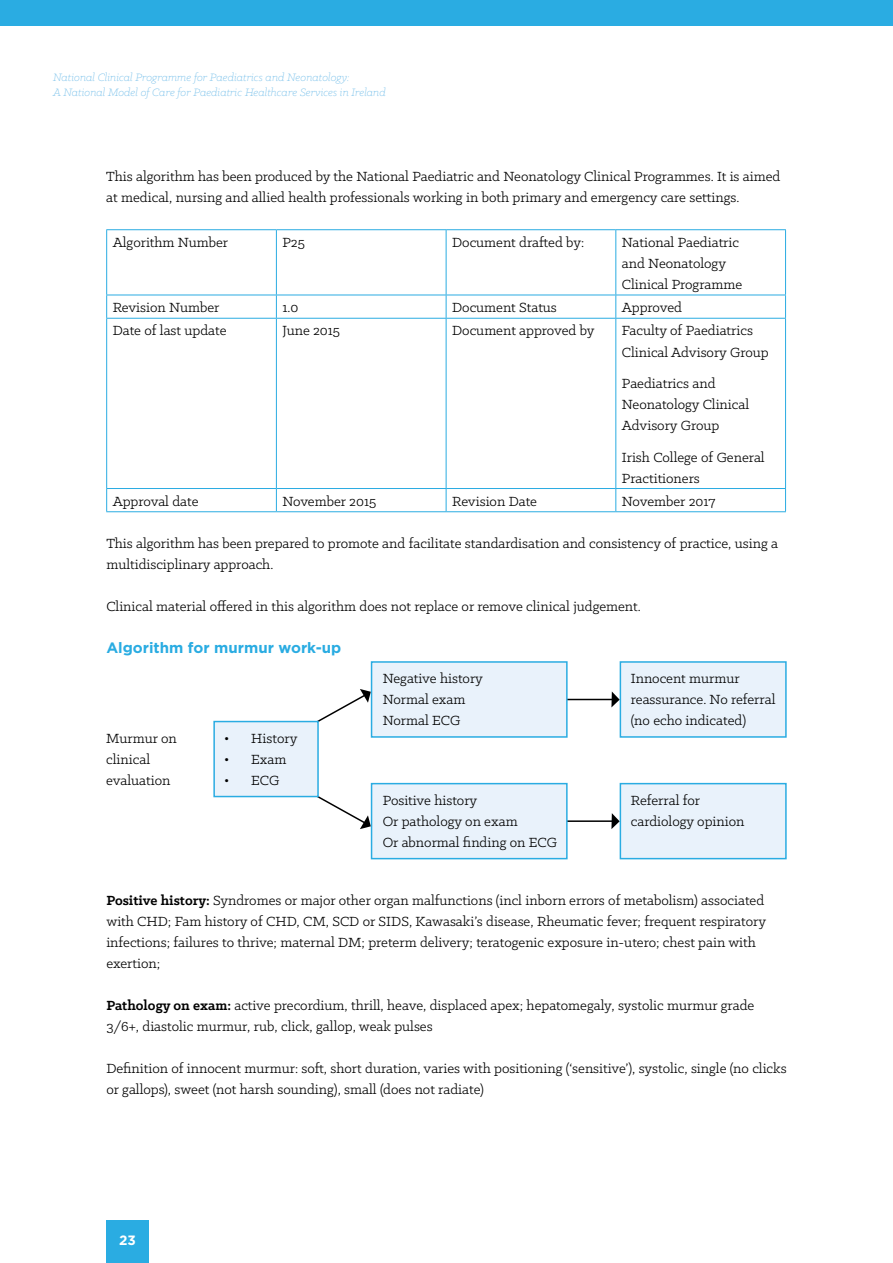
<style>
.page{position:relative;width:893px;height:1263px;background:#fff}
.page>*{position:absolute;margin:0;border:0;box-sizing:border-box;transform-origin:0 0}
.t1{font:15px/21px "Klinic Slab";color:#000}
.t2{font:700 15px "Gotham HTF";color:#2aace2}
.t3{font:700 13.5px "Gotham HTF";color:#fff}
.t4{font:italic 300 12px/14.4px "Klinic Slab";color:#6fbce9}
.s1{font-weight:700}
</style>
<div class="page">
<hr style="left:553px;top:820px;width:60px;height:2px;background:#000">
<hr style="left:553px;top:699px;width:60px;height:1px;background:#000">
<hr style="left:106px;top:229px;width:170px;height:1px;background:#2aace2">
<hr style="left:106px;top:230px;width:1px;height:65px;background:#2aace2">
<hr style="left:276px;top:229px;width:170px;height:1px;background:#2aace2">
<hr style="left:276px;top:230px;width:1px;height:65px;background:#2aace2">
<hr style="left:446px;top:229px;width:170px;height:1px;background:#2aace2">
<hr style="left:446px;top:230px;width:1px;height:65px;background:#2aace2">
<hr style="left:616px;top:229px;width:170px;height:1px;background:#2aace2">
<hr style="left:615px;top:230px;width:1px;height:65px;background:#2aace2">
<hr style="left:785px;top:230px;width:1px;height:65px;background:#2aace2">
<hr style="left:106px;top:295px;width:170px;height:1px;background:#2aace2">
<svg style="left:106px;top:295px;width:1px;height:23px"></svg>
<hr style="left:276px;top:295px;width:170px;height:1px;background:#2aace2">
<svg style="left:276px;top:295px;width:1px;height:23px"></svg>
<hr style="left:446px;top:295px;width:170px;height:1px;background:#2aace2">
<svg style="left:446px;top:295px;width:1px;height:23px"></svg>
<hr style="left:616px;top:295px;width:170px;height:1px;background:#2aace2">
<svg style="left:615px;top:295px;width:1px;height:23px"></svg>
<svg style="left:785px;top:295px;width:1px;height:23px"></svg>
<hr style="left:106px;top:318px;width:170px;height:1px;background:#2aace2">
<hr style="left:106px;top:319px;width:1px;height:169px;background:#2aace2">
<hr style="left:276px;top:318px;width:170px;height:1px;background:#2aace2">
<hr style="left:276px;top:319px;width:1px;height:169px;background:#2aace2">
<hr style="left:446px;top:318px;width:170px;height:1px;background:#2aace2">
<hr style="left:446px;top:319px;width:1px;height:169px;background:#2aace2">
<hr style="left:616px;top:318px;width:170px;height:1px;background:#2aace2">
<hr style="left:615px;top:319px;width:1px;height:169px;background:#2aace2">
<hr style="left:785px;top:319px;width:1px;height:169px;background:#2aace2">
<hr style="left:106px;top:488px;width:170px;height:1px;background:#2aace2">
<svg style="left:106px;top:489px;width:1px;height:22px"></svg>
<hr style="left:276px;top:488px;width:170px;height:1px;background:#2aace2">
<svg style="left:276px;top:489px;width:1px;height:22px"></svg>
<hr style="left:446px;top:488px;width:170px;height:1px;background:#2aace2">
<svg style="left:446px;top:489px;width:1px;height:22px"></svg>
<hr style="left:616px;top:488px;width:170px;height:1px;background:#2aace2">
<svg style="left:615px;top:489px;width:1px;height:22px"></svg>
<svg style="left:785px;top:489px;width:1px;height:22px"></svg>
<hr style="left:106px;top:511px;width:170px;height:1px;background:#2aace2">
<hr style="left:276px;top:511px;width:170px;height:1px;background:#2aace2">
<hr style="left:446px;top:511px;width:170px;height:1px;background:#2aace2">
<hr style="left:616px;top:511px;width:170px;height:1px;background:#2aace2">
<div style="left:371px;top:661px;width:197px;height:77px;background:#e9f2fb;border:2px solid #2aace2"></div>
<div style="left:620px;top:661px;width:167px;height:77px;background:#e9f2fb;border:2px solid #2aace2"></div>
<div style="left:371px;top:783px;width:197px;height:76px;background:#e9f2fb;border:2px solid #2aace2"></div>
<div style="left:620px;top:783px;width:167px;height:76px;background:#e9f2fb;border:2px solid #2aace2"></div>
<div style="left:213px;top:721px;width:106px;height:76px;background:#e9f2fb;border:2px solid #2aace2"></div>
<svg style="left:310px;top:689px;width:61px;height:37px"></svg>
<svg style="left:310px;top:792px;width:61px;height:37px"></svg>
<svg style="left:611px;top:813px;width:9px;height:16px"></svg>
<svg style="left:611px;top:691px;width:9px;height:16px"></svg>
<div style="left:0;top:0;width:893px;height:26px;background:#2aace2"></div>
<div style="left:106px;top:1220px;width:43px;height:43px;background:#2aace2"></div>
<p class="t4" style="left:53px;top:70px;width:334px">National Clinical Programme for Paediatrics and Neonatology:<br>A National Model of Care for Paediatric Healthcare Services in Ireland</p>
<p class="t1" style="left:106px;top:166px;width:676px">This algorithm has been produced by the National Paediatric and Neonatology Clinical Programmes. It is aimed at medical, nursing and allied health professionals working in both primary and emergency care settings.</p>
<p class="t1" style="left:113px;top:231px;width:117px">Algorithm Number</p>
<p class="t1" style="left:282px;top:231px;width:24px">P25</p>
<p class="t1" style="left:452px;top:231px;width:134px">Document drafted by:</p>
<p class="t1" style="left:622px;top:231px;width:122px">National Paediatric and Neonatology<br>Clinical Programme</p>
<p class="t1" style="left:113px;top:297px;width:108px">Revision Number</p>
<p class="t1" style="left:282px;top:297px;width:17px">1.0</p>
<p class="t1" style="left:452px;top:297px;width:106px">Document Status</p>
<p class="t1" style="left:622px;top:297px;width:62px">Approved</p>
<p class="t1" style="left:113px;top:320px;width:115px">Date of last update</p>
<p class="t1" style="left:282px;top:320px;width:59px">June 2015</p>
<p class="t1" style="left:452px;top:320px;width:144px">Document approved by</p>
<p class="t1" style="left:622px;top:320px;width:148px">Faculty of Paediatrics<br>Clinical Advisory Group</p>
<p class="t1" style="left:622px;top:372px;width:129px">Paediatrics and<br>Neonatology Clinical<br>Advisory Group</p>
<p class="t1" style="left:622px;top:446px;width:144px">Irish College of General<br>Practitioners</p>
<p class="t1" style="left:113px;top:490px;width:87px">Approval date</p>
<p class="t1" style="left:282px;top:490px;width:95px">November 2015</p>
<p class="t1" style="left:452px;top:490px;width:86px">Revision Date</p>
<p class="t1" style="left:622px;top:490px;width:95px">November 2017</p>
<p class="t1" style="left:106px;top:533px;width:673px">This algorithm has been prepared to promote and facilitate standardisation and consistency of practice, using a multidisciplinary approach.</p>
<p class="t1" style="left:106px;top:596px;width:536px">Clinical material offered in this algorithm does not replace or remove clinical judgement.</p>
<p class="t2" style="left:106px;top:639px;width:237px">Algorithm for murmur work-up</p>
<p class="t1" style="left:106px;top:727px;width:72px">Murmur on clinical evaluation</p>
<p class="t1" style="left:224px;top:727px;width:75px">• History</p>
<p class="t1" style="left:224px;top:748px;width:64px">• Exam</p>
<p class="t1" style="left:224px;top:769px;width:57px">• ECG</p>
<p class="t1" style="left:383px;top:668px;width:102px">Negative history<br>Normal exam<br>Normal ECG</p>
<p class="t1" style="left:631px;top:668px;width:146px">Innocent murmur reassurance. No referral (no echo indicated)</p>
<p class="t1" style="left:383px;top:789px;width:176px">Positive history<br>Or pathology on exam<br>Or abnormal finding on ECG</p>
<p class="t1" style="left:631px;top:789px;width:115px">Referral for cardiology opinion</p>
<p class="t1" style="left:106px;top:890px;width:661px"><span class="s1">Positive history:</span> Syndromes or major other organ malfunctions (incl inborn errors of metabolism) associated with CHD; Fam history of CHD, CM, SCD or SIDS, Kawasaki’s disease, Rheumatic fever; frequent respiratory infections; failures to thrive; maternal DM; preterm delivery; teratogenic exposure in-utero; chest pain with exertion;</p>
<p class="t1" style="left:106px;top:995px;width:649px"><span class="s1">Pathology on exam:</span> active precordium, thrill, heave, displaced apex; hepatomegaly, systolic murmur grade<br>3/6+, diastolic murmur, rub, click, gallop, weak pulses</p>
<p class="t1" style="left:106px;top:1058px;width:682px">Definition of innocent murmur: soft, short duration, varies with positioning (‘sensitive’), systolic, single (no clicks or gallops), sweet (not harsh sounding), small (does not radiate)</p>
<p class="t3" style="left:119px;top:1232px;width:18px">23</p>
</div>
